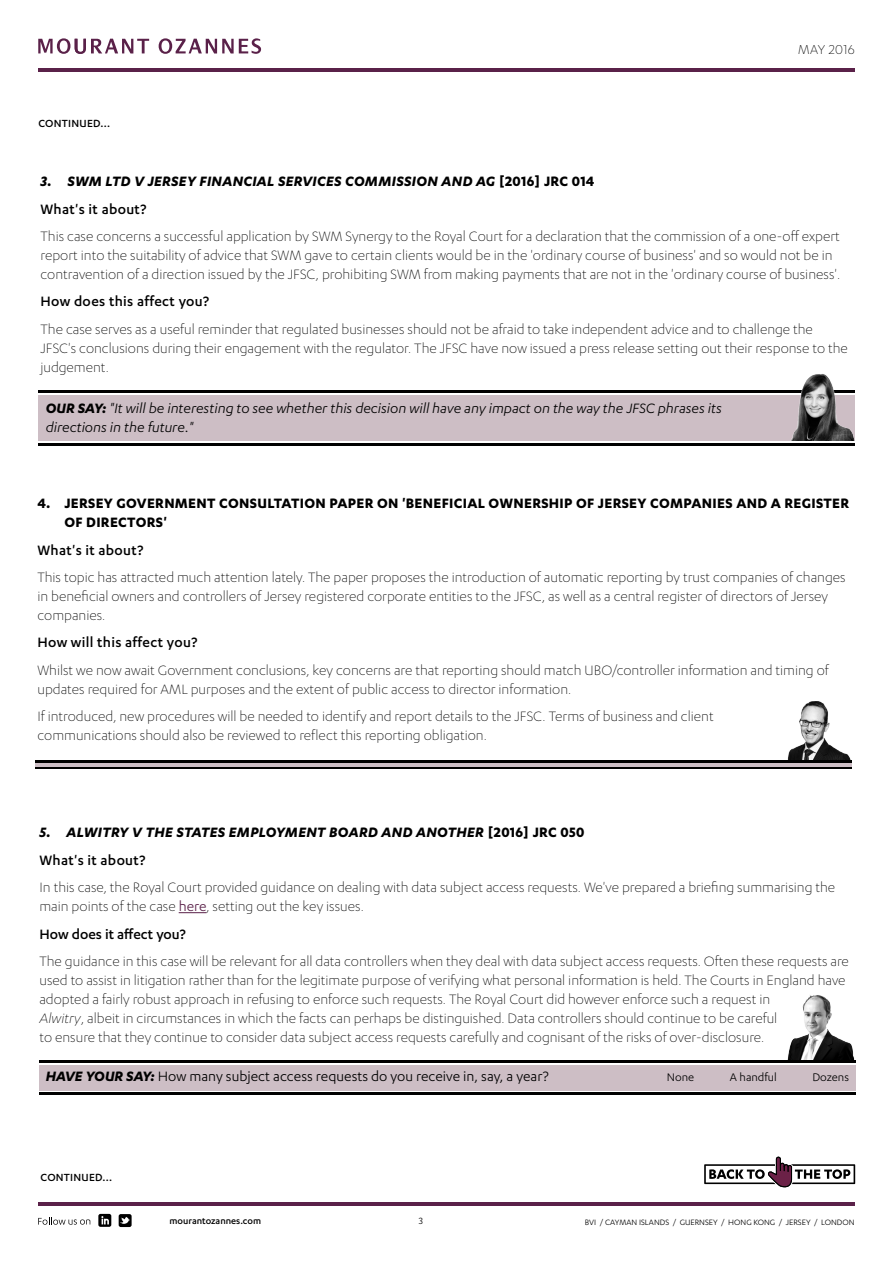
<style>
.page{position:relative;width:893px;height:1263px;background:#fff}
.page>*{position:absolute;margin:0;border:0;box-sizing:border-box;transform-origin:0 0}
.t1{font:300 15.75px/18.9px "Karbon";color:#000}
.t2{font:italic 700 15.75px/27.5px "Karbon";letter-spacing:.02em;color:#000}
.t3{font:italic 15.75px/18.9px "Karbon";color:#000}
.t4{font:700 15.75px/18.9px "Karbon";letter-spacing:.02em;color:#000}
.t5{font:15.75px "Karbon";color:#000}
.t6{font:500 15.75px "Karbon";letter-spacing:.02em;color:#000}
.t7{font:500 15.75px "Karbon";color:#000}
.t8{font:300 15px "Karbon";letter-spacing:.02em;color:#000}
.t9{font:12.75px "Karbon";color:#000}
.t10{font:500 12px "Karbon";letter-spacing:.02em;color:#000}
.t11{font:500 10.5px "Karbon";color:#000}
.t12{font:10.5px "Karbon";color:#000}
.t13{font:9px "Karbon";color:#000}
.s1{font-style:normal}
.s2{font-weight:500;font-style:normal}
.s3{font-weight:700}
.s4{font-weight:400;color:#5a2149}
.s5{font-style:italic}
.s6{font-weight:700;font-style:italic}
</style>
<div class="page">
<hr style="left:38px;top:69px;width:817px;height:3px;background:#5a2149">
<svg style="left:38px;top:38px;width:111px;height:16px"></svg>
<svg style="left:159px;top:38px;width:102px;height:16px"></svg>
<hr style="left:38px;top:1203px;width:817px;height:3px;background:#5a2149">
<svg style="left:98px;top:1214px;width:13px;height:13px"></svg>
<svg style="left:119px;top:1214px;width:13px;height:13px"></svg>
<svg style="left:38px;top:1217px;width:52px;height:8px"></svg>
<img style="left:782px;top:701px;width:70px;height:60px">
<svg style="left:35px;top:761px;width:817px;height:8px;background:#292627"></svg>
<hr style="left:35px;top:763px;width:817px;height:3px;background:#cdbec5">
<svg style="left:704px;top:1156px;width:151px;height:32px"></svg>
<img style="left:787px;top:995px;width:68px;height:65px">
<svg style="left:179px;top:912px;width:27px;height:1px"></svg>
<div style="left:40px;top:1065px;width:816px;height:25px;background:#cdbec5"></div>
<hr style="left:39px;top:1092px;width:817px;height:3px;background:#000">
<hr style="left:39px;top:1060px;width:817px;height:2px;background:#000">
<div style="left:38px;top:395px;width:816px;height:45px;background:#cdbec5"></div>
<hr style="left:38px;top:390px;width:816px;height:3px;background:#000">
<img style="left:791px;top:374px;width:64px;height:66px">
<hr style="left:38px;top:443px;width:816px;height:3px;background:#000">
<p class="t10" style="left:38px;top:117px;width:73px">CONTINUED...</p>
<p class="t8" style="left:798px;top:42px;width:58px">MAY 2016</p>
<p class="t2" style="left:40px;top:167px;width:556px">3. SWM LTD V JERSEY FINANCIAL SERVICES COMMISSION AND AG <span class="s1">[2016] JRC 014<br></span><span class="s2">What's it about?</span></p>
<p class="t1" style="left:40px;top:227px;width:801px">This case concerns a successful application by SWM Synergy to the Royal Court for a declaration that the commission of a one-off expert report into the suitability of advice that SWM gave to certain clients would be in the 'ordinary course of business' and so would not be in contravention of a direction issued by the JFSC, prohibiting SWM from making payments that are not in the 'ordinary course of business'.</p>
<p class="t6" style="left:40px;top:293px;width:170px">How does this affect you?</p>
<p class="t1" style="left:40px;top:319px;width:809px">The case serves as a useful reminder that regulated businesses should not be afraid to take independent advice and to challenge the<br>JFSC's conclusions during their engagement with the regulator. The JFSC have now issued a press release setting out their response to the judgement.</p>
<p class="t3" style="left:46px;top:398px;width:677px"><span class="s3">OUR SAY:</span> "It will be interesting to see whether this decision will have any impact on the way the JFSC phrases its directions in the future."</p>
<p class="t4" style="left:64px;top:494px;width:786px;text-indent:-27px">4. JERSEY GOVERNMENT CONSULTATION PAPER ON 'BENEFICIAL OWNERSHIP OF JERSEY COMPANIES AND A REGISTER<br>OF DIRECTORS'</p>
<p class="t6" style="left:37px;top:541px;width:107px">What's it about?</p>
<p class="t1" style="left:37px;top:567px;width:810px">This topic has attracted much attention lately. The paper proposes the introduction of automatic reporting by trust companies of changes in beneficial owners and controllers of Jersey registered corporate entities to the JFSC, as well as a central register of directors of Jersey companies.</p>
<p class="t6" style="left:37px;top:634px;width:161px">How will this affect you?</p>
<p class="t1" style="left:37px;top:660px;width:793px">Whilst we now await Government conclusions, key concerns are that reporting should match UBO/controller information and timing of updates required for AML purposes and the extent of public access to director information.</p>
<p class="t1" style="left:37px;top:706px;width:678px">If introduced, new procedures will be needed to identify and report details to the JFSC. Terms of business and client communications should also be reviewed to reflect this reporting obligation.</p>
<p class="t2" style="left:39px;top:818px;width:546px">5. ALWITRY V THE STATES EMPLOYMENT BOARD AND ANOTHER <span class="s1">[2016] JRC 050<br></span><span class="s2">What's it about?</span></p>
<p class="t1" style="left:39px;top:877px;width:797px">In this case, the Royal Court provided guidance on dealing with data subject access requests. We've prepared a briefing summarising the main points of the case <span class="s4">here</span>, setting out the key issues.</p>
<p class="t7" style="left:39px;top:925px;width:148px">How does it affect you?</p>
<p class="t1" style="left:39px;top:951px;width:811px">The guidance in this case will be relevant for all data controllers when they deal with data subject access requests. Often these requests are used to assist in litigation rather than for the legitimate purpose of verifying what personal information is held. The Courts in England have adopted a fairly robust approach in refusing to enforce such requests. The Royal Court did however enforce such a request in<br><span class="s5">Alwitry</span>, albeit in circumstances in which the facts can perhaps be distinguished. Data controllers should continue to be careful<br>to ensure that they continue to consider data subject access requests carefully and cognisant of the risks of over-disclosure.</p>
<p class="t5" style="left:46px;top:1068px;width:505px"><span class="s6">HAVE YOUR SAY:</span> How many subject access requests do you receive in, say, a year?</p>
<p class="t9" style="left:667px;top:1070px;width:29px">None</p>
<p class="t9" style="left:730px;top:1070px;width:48px">A handful</p>
<p class="t9" style="left:812px;top:1070px;width:38px">Dozens</p>
<p class="t10" style="left:40px;top:1171px;width:73px">CONTINUED...</p>
<p class="t11" style="left:170px;top:1214px;width:93px">mourantozannes.com</p>
<p class="t12" style="left:419px;top:1215px;width:6px">3</p>
<p class="t13" style="left:585px;top:1217px;width:271px">BVI / CAYMAN ISLANDS / GUERNSEY / HONG KONG / JERSEY / LONDON</p>
</div>
